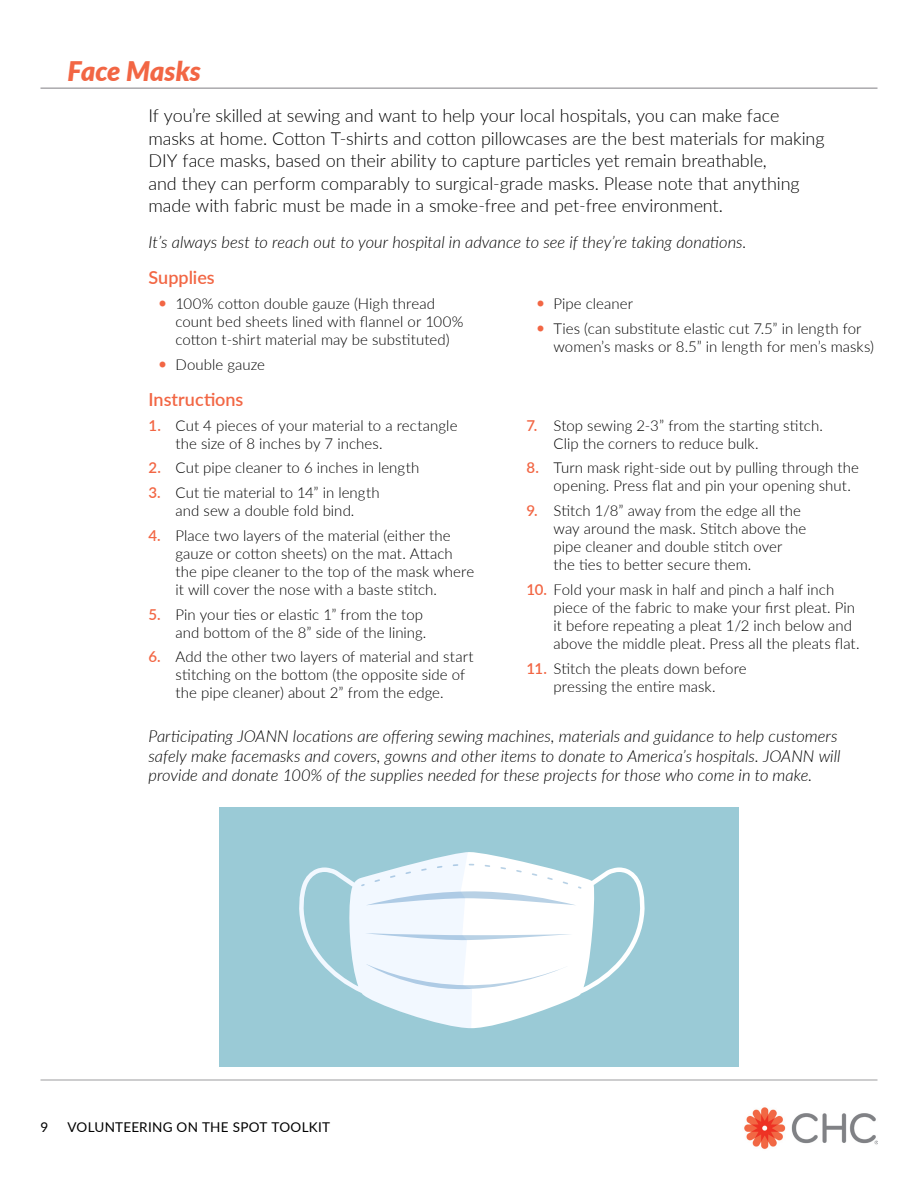
<style>
.page{position:relative;width:918px;height:1188px;background:#fff}
.page>*{position:absolute;margin:0;border:0;box-sizing:border-box;transform-origin:0 0}
.t1{font:italic 900 27px "Lato";color:#f26644}
.t2{font:300 18px/22.5px "Lato";letter-spacing:-.005em;color:#000}
.t3{font:600 18px "Lato";color:#f26644}
.t4{font:italic 300 16.5px/19.5px "Lato";color:#000}
.t5{font:300 15px/18px "Lato";letter-spacing:.005em;color:#000}
.t6{font:13.5px "Lato";letter-spacing:.02em;color:#000}
.s1{font-weight:600;color:#f26644}
</style>
<div class="page">
<img style="left:744px;top:1107px;width:134px;height:42px">
<hr style="left:40px;top:88px;width:838px;height:1px;background:#807f83">
<div style="left:220px;top:807px;width:519px;height:259px;background:#9acad6"></div>
<svg style="left:583px;top:867px;width:62px;height:126px"></svg>
<svg style="left:299px;top:852px;width:284px;height:176px"></svg>
<hr style="left:40px;top:1080px;width:838px;height:1px;background:#807f83">
<h1 class="t1" style="left:68px;top:51px;width:135px">Face Masks</h1>
<p class="t2" style="left:148px;top:104px;width:678px">If you’re skilled at sewing and want to help your local hospitals, you can make face masks at home. Cotton T-shirts and cotton pillowcases are the best materials for making DIY face masks, based on their ability to capture particles yet remain breathable,<br>and they can perform comparably to surgical-grade masks. Please note that anything made with fabric must be made in a smoke-free and pet-free environment.</p>
<p class="t4" style="left:148px;top:232px;width:600px">It’s always best to reach out to your hospital in advance to see if they’re taking donations.</p>
<p class="t3" style="left:148px;top:265px;width:68px">Supplies</p>
<p class="t5" style="left:175px;top:294px;width:290px">100% cotton double gauze (High thread count bed sheets lined with flannel or 100% cotton t-shirt material may be substituted)</p>
<p class="t5" style="left:175px;top:355px;width:91px">Double gauze</p>
<p class="t5" style="left:553px;top:291px;width:310px;line-height:24.8px">Pipe cleaner<br>Ties (can substitute elastic cut 7.5” in length for</p>
<p class="t5" style="left:553px;top:337px;width:322px">women’s masks or 8.5” in length for men’s masks)</p>
<p class="t3" style="left:148px;top:386px;width:96px">Instructions</p>
<p class="t5" style="left:176px;top:416px;width:283px;text-indent:-27px"><span class="s1">1.</span> Cut 4 pieces of your material to a rectangle the size of 8 inches by 7 inches.</p>
<p class="t5" style="left:148px;top:459px;width:272px"><span class="s1">2.</span> Cut pipe cleaner to 6 inches in length</p>
<p class="t5" style="left:148px;top:483px;width:233px;text-align:center"><span class="s1">3.</span> Cut tie material to 14” in length and sew a double fold bind.</p>
<p class="t5" style="left:176px;top:526px;width:300px;text-indent:-27px"><span class="s1">4.</span> Place two layers of the material (either the gauze or cotton sheets) on the mat. Attach the pipe cleaner to the top of the mask where it will cover the nose with a baste stitch.</p>
<p class="t5" style="left:148px;top:605px;width:279px;text-align:right"><span class="s1">5.</span> Pin your ties or elastic 1” from the top and bottom of the 8” side of the lining.</p>
<p class="t5" style="left:176px;top:648px;width:300px;text-indent:-27px"><span class="s1">6.</span> Add the other two layers of material and start stitching on the bottom (the opposite side of the pipe cleaner) about 2” from the edge.</p>
<p class="t5" style="left:554px;top:416px;width:271px;text-indent:-27px"><span class="s1">7.</span> Stop sewing 2-3” from the starting stitch.<br>Clip the corners to reduce bulk.</p>
<p class="t5" style="left:554px;top:459px;width:307px;text-indent:-27px"><span class="s1">8.</span> Turn mask right-side out by pulling through the opening. Press flat and pin your opening shut.</p>
<p class="t5" style="left:554px;top:501px;width:254px;text-indent:-27px"><span class="s1">9.</span> Stitch 1/8” away from the edge all the way around the mask. Stitch above the pipe cleaner and double stitch over the ties to better secure them.</p>
<p class="t5" style="left:554px;top:580px;width:308px;text-indent:-27px"><span class="s1">10.</span> Fold your mask in half and pinch a half inch piece of the fabric to make your first pleat. Pin it before repeating a pleat 1/2 inch below and above the middle pleat. Press all the pleats flat.</p>
<p class="t5" style="left:526px;top:659px;width:222px;text-align:center"><span class="s1">11.</span> Stitch the pleats down before pressing the entire mask.</p>
<p class="t4" style="left:148px;top:726px;width:694px">Participating JOANN locations are offering sewing machines, materials and guidance to help customers safely make facemasks and covers, gowns and other items to donate to America’s hospitals. JOANN will provide and donate 100% of the supplies needed for these projects for those who come in to make.</p>
<p class="t6" style="left:40px;top:1118px;width:9px">9</p>
<p class="t6" style="left:68px;top:1118px;width:264px">VOLUNTEERING ON THE SPOT TOOLKIT</p>
</div>
